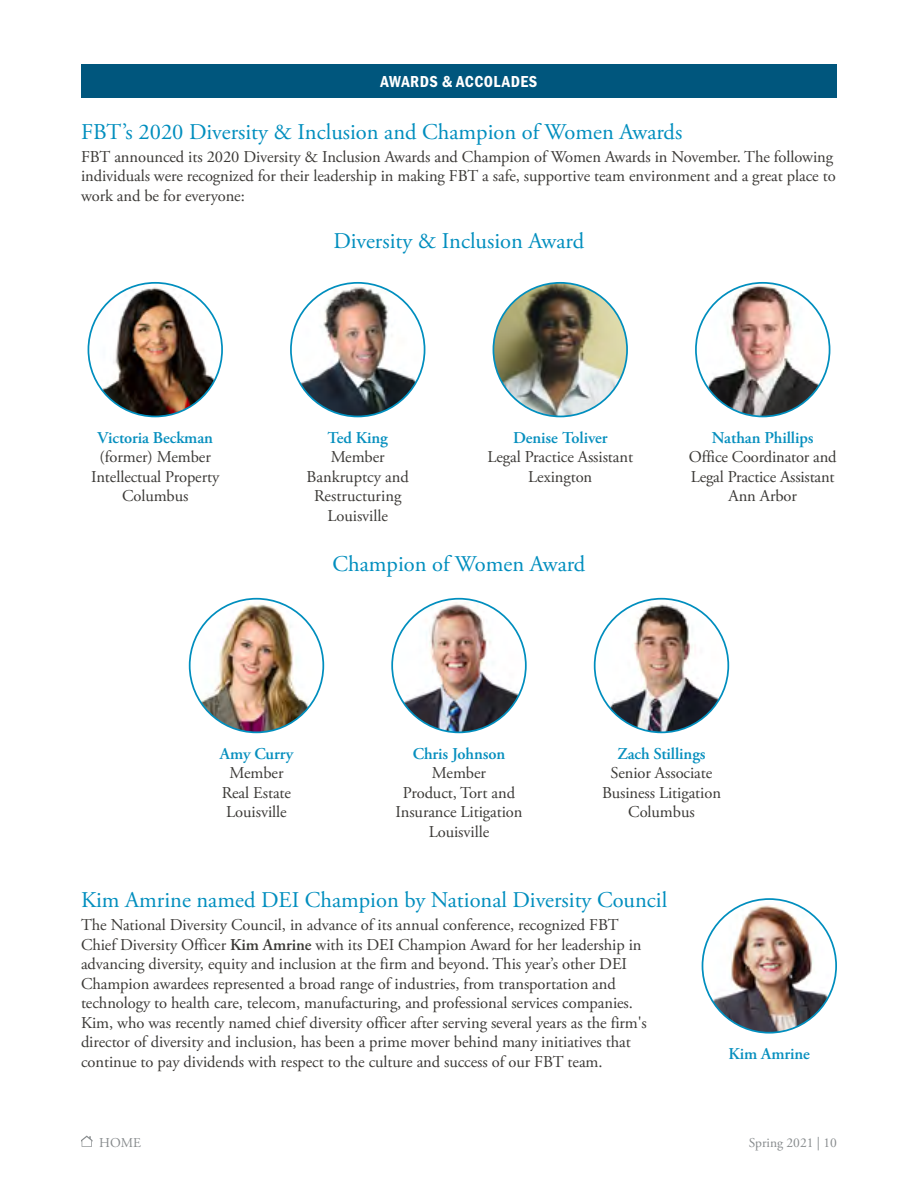
<style>
.page{position:relative;width:918px;height:1188px;background:#fff}
.page>*{position:absolute;margin:0;border:0;box-sizing:border-box;transform-origin:0 0}
.t1{font:22.5px "Adobe Garamond Pro";color:#008ebe}
.t2{font:16.5px/19.5px "Adobe Garamond Pro";letter-spacing:-.005em;color:#3b3936;text-align:center}
.t3{font:600 16.5px "Adobe Garamond Pro";letter-spacing:-.005em;color:#068fbe}
.t4{font:16.5px "Franklin Gothic URW Con Dem";letter-spacing:.025em;color:#fff}
.t5{font:13.5px "Adobe Garamond Pro";color:#878b8d}
.s1{font-weight:600}
</style>
<div class="page">
<svg style="left:81px;top:1136px;width:12px;height:11px"></svg>
<div style="left:81px;top:64px;width:756px;height:34px;background:#00567d"></div>
<img style="left:698px;top:284px;width:130px;height:132px">
<img style="left:88px;top:283px;width:134px;height:133px;border-radius:67px">
<img style="left:291px;top:283px;width:134px;height:133px;border-radius:67px">
<img style="left:493px;top:283px;width:134px;height:133px;border-radius:67px">
<img style="left:190px;top:599px;width:133px;height:133px;border-radius:67px">
<img style="left:392px;top:599px;width:134px;height:133px;border-radius:67px">
<img style="left:595px;top:599px;width:133px;height:133px;border-radius:67px">
<img style="left:702px;top:899px;width:134px;height:134px;border-radius:67px">
<p class="t4" style="left:381px;top:70px;width:158px">AWARDS &amp; ACCOLADES</p>
<h1 class="t1" style="left:81px;top:118px;width:603px">FBT’s 2020 Diversity &amp; Inclusion and Champion of Women Awards</h1>
<p class="t2" style="left:81px;top:148px;width:756px;text-align:left">FBT announced its 2020 Diversity &amp; Inclusion Awards and Champion of Women Awards in November. The following individuals were recognized for their leadership in making FBT a safe, supportive team environment and a great place to work and be for everyone:</p>
<h1 class="t1" style="left:333px;top:228px;width:252px">Diversity &amp; Inclusion Award</h1>
<p class="t3" style="left:98px;top:428px;width:117px">Victoria Beckman</p>
<p class="t2" style="left:91px;top:448px;width:130px">(former) Member<br>Intellectual Property<br>Columbus</p>
<p class="t3" style="left:328px;top:428px;width:62px">Ted King</p>
<p class="t2" style="left:307px;top:448px;width:104px">Member<br>Bankruptcy and<br>Restructuring<br>Louisville</p>
<p class="t3" style="left:513px;top:428px;width:96px">Denise Toliver</p>
<p class="t2" style="left:487px;top:448px;width:147px">Legal Practice Assistant<br>Lexington</p>
<h1 class="t1" style="left:333px;top:550px;width:254px">Champion of Women Award</h1>
<p class="t3" style="left:712px;top:428px;width:103px">Nathan Phillips</p>
<p class="t2" style="left:689px;top:448px;width:149px">Office Coordinator and<br>Legal Practice Assistant<br>Ann Arbor</p>
<p class="t3" style="left:220px;top:744px;width:75px">Amy Curry</p>
<p class="t2" style="left:222px;top:764px;width:71px">Member<br>Real Estate<br>Louisville</p>
<p class="t3" style="left:413px;top:744px;width:94px">Chris Johnson</p>
<p class="t2" style="left:396px;top:764px;width:129px">Member<br>Product, Tort and<br>Insurance Litigation<br>Louisville</p>
<p class="t3" style="left:617px;top:744px;width:90px">Zach Stillings</p>
<p class="t2" style="left:602px;top:764px;width:120px">Senior Associate<br>Business Litigation<br>Columbus</p>
<h1 class="t1" style="left:81px;top:886px;width:588px">Kim Amrine named DEI Champion by National Diversity Council</h1>
<p class="t2" style="left:81px;top:916px;width:567px;text-align:left">The National Diversity Council, in advance of its annual conference, recognized FBT Chief Diversity Officer <span class="s1">Kim Amrine</span> with its DEI Champion Award for her leadership in advancing diversity, equity and inclusion at the firm and beyond. This year’s other DEI Champion awardees represented a broad range of industries, from transportation and technology to health care, telecom, manufacturing, and professional services companies.<br>Kim, who was recently named chief diversity officer after serving several years as the firm's director of diversity and inclusion, has been a prime mover behind many initiatives that continue to pay dividends with respect to the culture and success of our FBT team.</p>
<p class="t3" style="left:729px;top:1044px;width:83px">Kim Amrine</p>
<p class="t5" style="left:99px;top:1134px;width:43px">HOME</p>
<p class="t5" style="left:749px;top:1134px;width:90px">Spring 2021 | 10</p>
</div>
